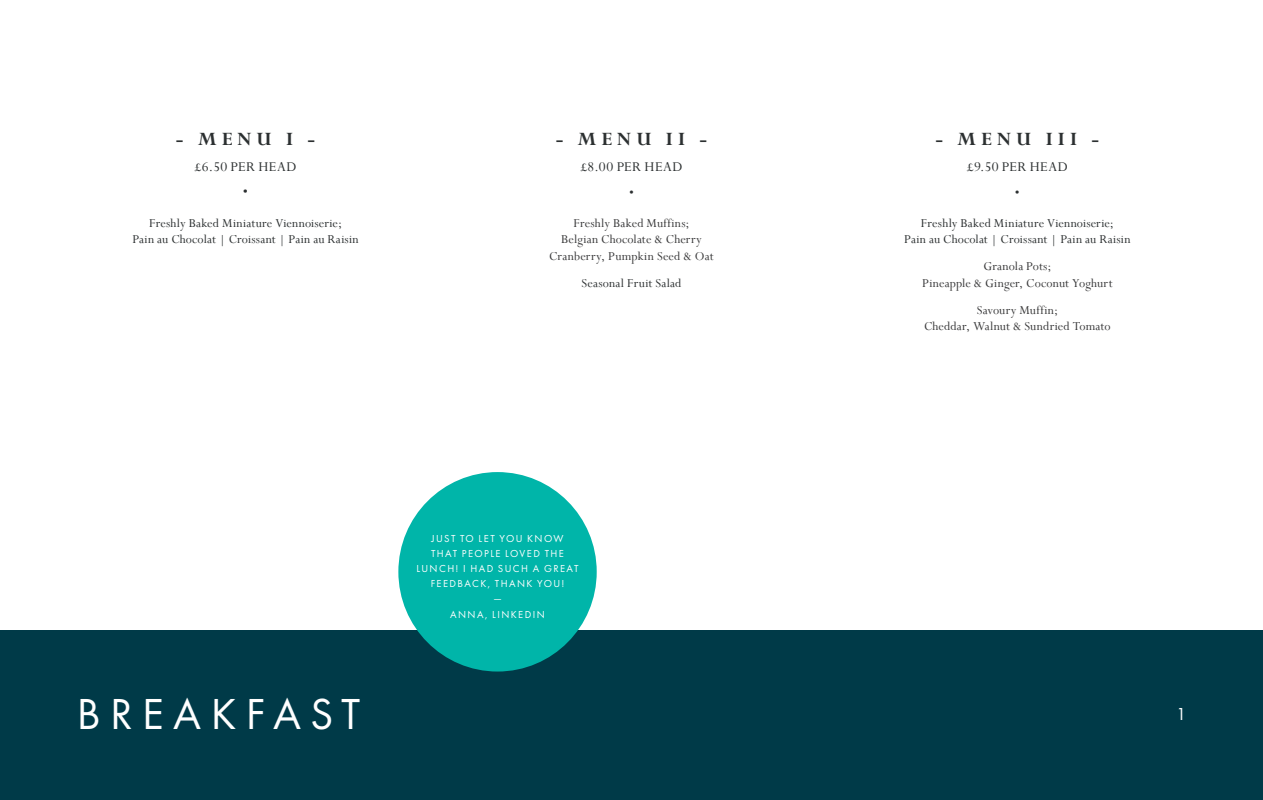
<style>
.page{position:relative;width:1263px;height:800px;background:#fff}
.page>*{position:absolute;margin:0;border:0;box-sizing:border-box;transform-origin:0 0}
.t1{font:45px "Futura PT";letter-spacing:.21em;color:#fff}
.Food_title{font:700 21px "Perpetua";letter-spacing:.24em;color:#2c3031}
.t2{font:18px "Futura PT";color:#fff}
.Food_title-2{font:15px "Perpetua";letter-spacing:.03em;color:#2c3031}
.Food_price{font:15px "Myriad Pro";color:#2c3031}
.Food_price-2{font:15px "Perpetua";color:#2c3031}
.Food_description{font:13.5px/16.5px "Perpetua";letter-spacing:.015em;color:#2c3031;text-align:center}
.Food_description-2{font:13.5px/16.5px "Perpetua";letter-spacing:.01em;color:#383839;text-align:center}
.Flash_quote{font:10.5px/15px "Futura PT";letter-spacing:.135em;color:#fff;text-align:center}
</style>
<div class="page">
<div style="left:0;top:629px;width:1263px;height:170px;background:#003a48"></div>
<div style="left:398px;top:472px;width:199px;height:199px;background:#00b5a9;border-radius:50%"></div>
<p class="Food_title" style="left:176px;top:126px;width:141px">- MENU I -</p>
<p class="Food_title-2" style="left:195px;top:157px;width:103px">£6.50 PER HEAD</p>
<p class="Food_price-2" style="left:243px;top:182px;width:7px">•</p>
<p class="Food_description" style="left:132px;top:214px;width:228px">Freshly Baked Miniature Viennoiserie;<br>Pain au Chocolat | Croissant | Pain au Raisin</p>
<p class="Food_description-2" style="left:549px;top:214px;width:166px">Freshly Baked Muffins;<br>Belgian Chocolate &amp; Cherry<br>Cranberry, Pumpkin Seed &amp; Oat</p>
<p class="Food_description" style="left:582px;top:274px;width:101px">Seasonal Fruit Salad</p>
<p class="Food_title" style="left:556px;top:126px;width:153px">- MENU II -</p>
<p class="Food_title-2" style="left:580px;top:157px;width:104px">£8.00 PER HEAD</p>
<p class="Food_price" style="left:629px;top:182px;width:6px">•</p>
<p class="t1" style="left:77px;top:687px;width:285px">BREAKFAST</p>
<p class="Flash_quote" style="left:416px;top:531px;width:164px">JUST TO LET YOU KNOW<br>THAT PEOPLE LOVED THE<br>LUNCH! I HAD SUCH A GREAT<br>FEEDBACK, THANK YOU!</p>
<p class="Flash_quote" style="left:450px;top:606px;width:96px">ANNA, LINKEDIN</p>
<p class="Food_title" style="left:935px;top:126px;width:165px">- MENU III -</p>
<p class="Food_title-2" style="left:967px;top:157px;width:102px">£9.50 PER HEAD</p>
<p class="Food_price" style="left:1015px;top:182px;width:6px">•</p>
<p class="Food_description" style="left:904px;top:214px;width:228px">Freshly Baked Miniature Viennoiserie;<br>Pain au Chocolat | Croissant | Pain au Raisin</p>
<p class="Food_description-2" style="left:922px;top:258px;width:192px">Granola Pots;<br>Pineapple &amp; Ginger, Coconut Yoghurt</p>
<p class="Food_description-2" style="left:924px;top:301px;width:188px">Savoury Muffin;<br>Cheddar, Walnut &amp; Sundried Tomato</p>
<h3 class="t2" style="left:1176px;top:703px;width:12px">1</h3>
</div>
